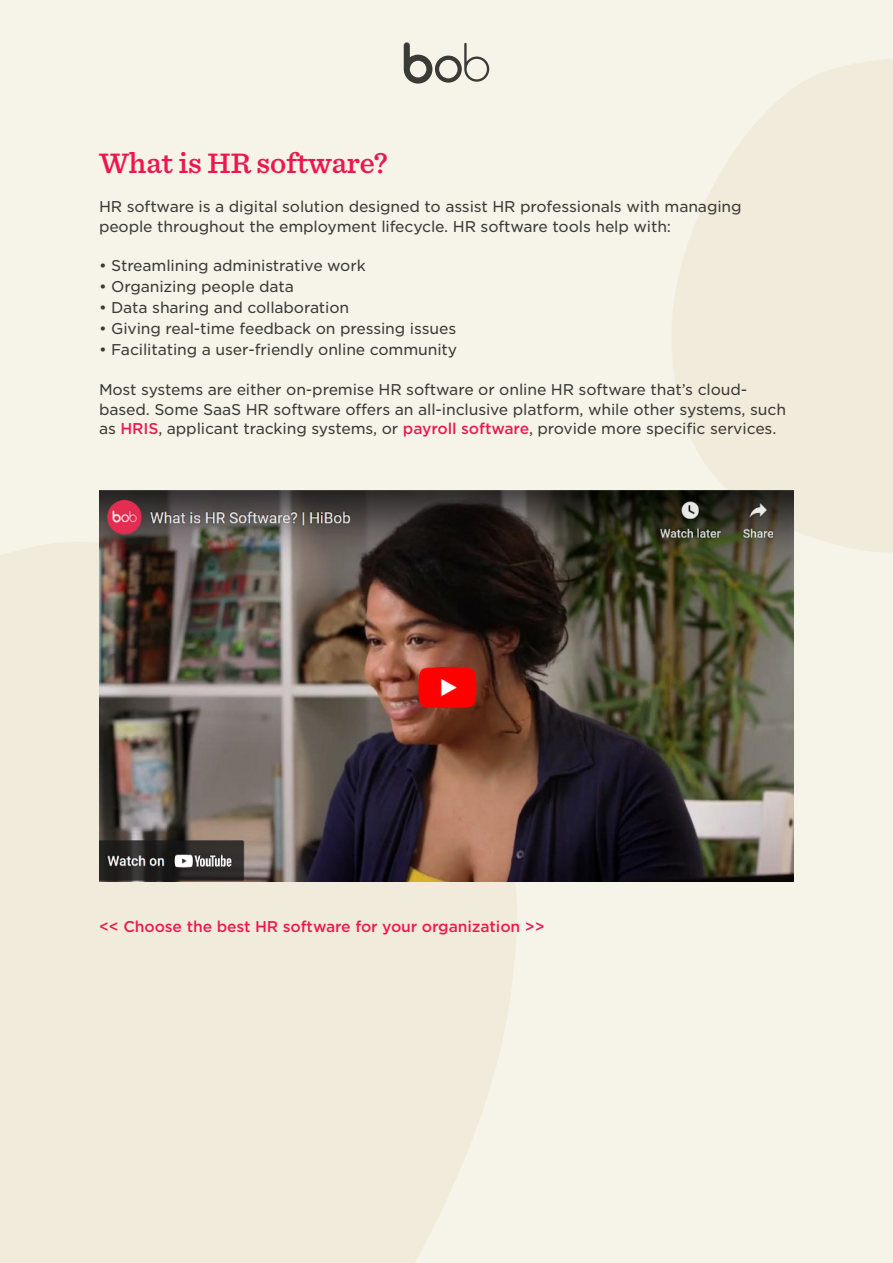
<style>
.page{position:relative;width:893px;height:1263px;background:#f6f3e8}
.page>*{position:absolute;margin:0;border:0;box-sizing:border-box;transform-origin:0 0}
.Paragraph{font:600 27px "Sentinel S Sm";letter-spacing:-.02em;color:#ed174f}
.Paragraph-2{font:15px/19.5px "Gotham S Sm";letter-spacing:-.01em;color:#3a3a37}
.Paragraph-3{font:500 15px "Gotham S Sm";letter-spacing:-.01em;color:#ed174f}
.s1{font-weight:500;color:#ed174f}
</style>
<div class="page">
<svg style="left:404px;top:42px;width:85px;height:42px"></svg>
<svg style="left:671px;top:59px;width:222px;height:493px;fill:#f1ebdb"></svg>
<div style="left:0;top:542px;width:519px;height:721px;background:#f1ebdb"></div>
<img style="left:99px;top:491px;width:695px;height:390px">
<p class="Paragraph" style="left:99px;top:142px;width:290px">What is HR software?</p>
<p class="Paragraph-2" style="left:99px;top:196px;width:644px">HR software is a digital solution designed to assist HR professionals with managing people throughout the employment lifecycle. HR software tools help with:</p>
<p class="Paragraph-2" style="left:99px;top:255px;width:268px">• Streamlining administrative work</p>
<p class="Paragraph-2" style="left:99px;top:276px;width:197px">• Organizing people data</p>
<p class="Paragraph-2" style="left:99px;top:297px;width:252px">• Data sharing and collaboration</p>
<p class="Paragraph-2" style="left:99px;top:318px;width:359px">• Giving real-time feedback on pressing issues</p>
<p class="Paragraph-2" style="left:99px;top:339px;width:360px">• Facilitating a user-friendly online community</p>
<p class="Paragraph-2" style="left:99px;top:379px;width:650px">Most systems are either on-premise HR software or online HR software that s’ cloud-</p>
<p class="Paragraph-2" style="left:99px;top:418px;width:679px">as <span class="s1">HRIS</span>, applicant tracking systems, or <span class="s1">payroll software</span>, provide more specific services.</p>
<p class="Paragraph-2" style="left:99px;top:399px;width:689px">based. Some SaaS HR software offers an all-inclusive platform, while other systems, such</p>
<p class="Paragraph-3" style="left:99px;top:916px;width:447px">&lt;&lt; Choose the best HR software for your organization &lt;&lt;</p>
</div>
